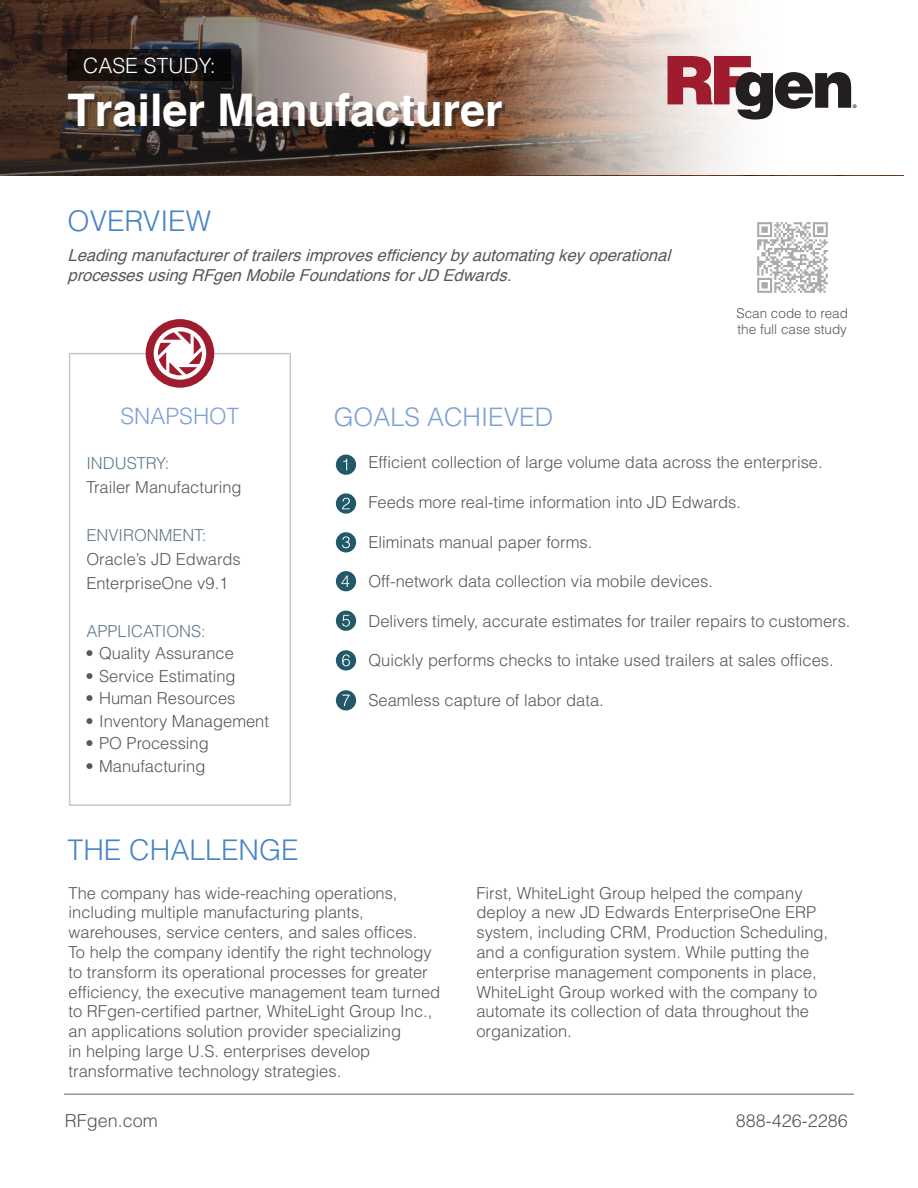
<style>
.page{position:relative;width:918px;height:1188px;background:#fff}
.page>*{position:absolute;margin:0;border:0;box-sizing:border-box;transform-origin:0 0}
.t1{font:700 45px "Helvetica";color:#fff}
.t2{font:300 28.5px "Helvetica";color:#4884c5}
.t3{font:300 25.5px "Helvetica";color:#7ca1d4}
.t4{font:300 22.5px "Helvetica";color:#7ca1d4}
.t5{font:300 21px "Helvetica";color:#fff}
.t6{font:300 18px "Helvetica";color:#57585a}
.t7{font:300 16.5px/19.8px "Helvetica";color:#57585a}
.t8{font:italic 16.5px/19.8px "Helvetica";color:#57585a}
.t9{font:300 16.5px "Helvetica";color:#607a88}
.t10{font:300 13.5px/16.2px "Helvetica";color:#57585a}
</style>
<div class="page">
<svg style="left:0;top:0;width:84px;height:176px"></svg>
<img style="left:84px;top:0;width:820px;height:176px">
<div style="left:69px;top:353px;width:222px;height:453px;border:2px solid #c7c8ca"></div>
<svg style="left:668px;top:56px;width:189px;height:64px"></svg>
<svg style="left:68px;top:50px;width:163px;height:31px;fill:#150f0c"></svg>
<div style="left:88px;top:61px;width:129px;height:16px;background:#231f20;opacity:.5"></div>
<div style="left:71px;top:96px;width:434px;height:34px;background:#231f20;opacity:.5"></div>
<div style="left:146px;top:319px;width:68px;height:69px;background:#9f1c2e;border-radius:50%"></div>
<svg style="left:154px;top:327px;width:52px;height:53px"></svg>
<hr style="left:64px;top:1094px;width:790px;height:1px;background:#939598">
<img style="left:757px;top:222px;width:71px;height:71px">
<div style="left:336px;top:455px;width:20px;height:20px;background:#215968;border-radius:50%"></div>
<svg style="left:343px;top:459px;width:4px;height:11px"></svg>
<div style="left:336px;top:571px;width:20px;height:20px;background:#215968;border-radius:50%"></div>
<svg style="left:341px;top:575px;width:8px;height:12px"></svg>
<div style="left:336px;top:493px;width:20px;height:21px;background:#215968;border-radius:50%"></div>
<svg style="left:342px;top:498px;width:8px;height:11px"></svg>
<div style="left:336px;top:532px;width:20px;height:20px;background:#215968;border-radius:50%"></div>
<svg style="left:342px;top:536px;width:8px;height:12px"></svg>
<div style="left:336px;top:611px;width:20px;height:20px;background:#215968;border-radius:50%"></div>
<svg style="left:342px;top:615px;width:8px;height:12px"></svg>
<div style="left:336px;top:650px;width:20px;height:21px;background:#215968;border-radius:50%"></div>
<svg style="left:342px;top:654px;width:8px;height:12px"></svg>
<div style="left:336px;top:690px;width:20px;height:21px;background:#215968;border-radius:50%"></div>
<svg style="left:342px;top:695px;width:8px;height:11px"></svg>
<p class="t5" style="left:83px;top:52px;width:134px">CASE STUDY:</p>
<h1 class="t1" style="left:68px;top:82px;width:437px">Trailer Manufacturer</h1>
<h2 class="t2" style="left:68px;top:203px;width:145px">OVERVIEW</h2>
<p class="t8" style="left:68px;top:246px;width:611px">Leadingmanufactureroftrailersimprovesefficiencybyautomatingkeyoperational processesusingRFgenMobileFoundationsforJDEdwards.</p>
<p class="t10" style="left:736px;top:305px;width:113px">Scan code to read the full case study</p>
<h3 class="t4" style="left:121px;top:402px;width:120px">SNAPSHOT</h3>
<p class="t9" style="left:86px;top:453px;width:85px">INDUSTRY:</p>
<p class="t7" style="left:86px;top:477px;width:157px">Trailer Manufacturing</p>
<p class="t9" style="left:86px;top:525px;width:122px">ENVIRONMENT:</p>
<p class="t7" style="left:86px;top:547px;width:156px;line-height:24px">Oracle’s JD Edwards<br>EnterpriseOne v9.1</p>
<p class="t9" style="left:86px;top:621px;width:121px">APPLICATIONS:</p>
<p class="t7" style="left:86px;top:643px;width:150px">• Quality Assurance</p>
<p class="t7" style="left:86px;top:666px;width:152px">• Service Estimating</p>
<p class="t7" style="left:86px;top:688px;width:151px">• Human Resources</p>
<p class="t7" style="left:86px;top:711px;width:185px">• Inventory Management</p>
<p class="t7" style="left:86px;top:733px;width:125px">• PO Processing</p>
<p class="t7" style="left:86px;top:756px;width:121px">• Manufacturing</p>
<h3 class="t3" style="left:334px;top:401px;width:221px">GOALS ACHIEVED</h3>
<p class="t7" style="left:368px;top:452px;width:456px">Efficient collection of large volume data across the enterprise.</p>
<p class="t7" style="left:368px;top:492px;width:374px">Feeds more real-time information into JD Edwards.</p>
<p class="t7" style="left:368px;top:531px;width:226px">Eliminats manual paper forms.</p>
<p class="t7" style="left:368px;top:571px;width:346px">Off-network data collection via mobile devices.</p>
<p class="t7" style="left:368px;top:611px;width:484px">Delivers timely, accurate estimates for trailer repairs to customers.</p>
<p class="t7" style="left:368px;top:650px;width:467px">Quickly performs checks to intake used trailers at sales offices.</p>
<p class="t7" style="left:368px;top:690px;width:237px">Seamless capture of labor data.</p>
<h2 class="t2" style="left:68px;top:832px;width:233px">THE CHALLENGE</h2>
<p class="t7" style="left:69px;top:882px;width:373px">The company has wide-reaching operations, including multiple manufacturing plants, warehouses, service centers, and sales offices.<br>To help the company identify the right technology to transform its operational processes for greater efficiency, the executive management team turned to RFgen-certified partner, WhiteLight Group Inc., an applications solution provider specializing<br>in helping large U.S. enterprises develop transformative technology strategies.</p>
<p class="t7" style="left:476px;top:882px;width:353px">First, WhiteLight Group helped the company deploy a new JD Edwards EnterpriseOne ERP system, including CRM, Production Scheduling, and a configuration system. While putting the enterprise management components in place, WhiteLight Group worked with the company to automate its collection of data throughout the organization.</p>
<p class="t6" style="left:65px;top:1110px;width:95px">RFgen.com</p>
<p class="t6" style="left:736px;top:1110px;width:114px">888-426-2286</p>
</div>
